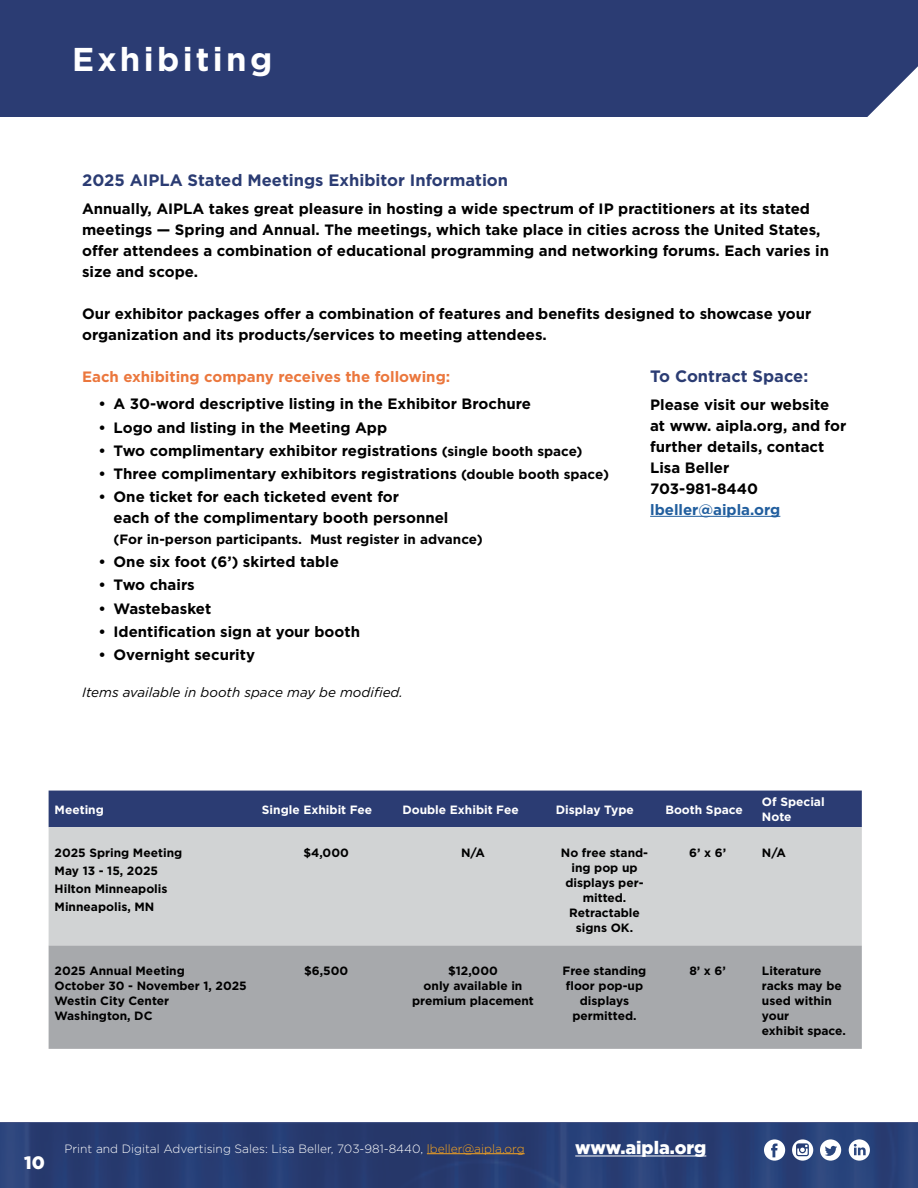
<style>
.page{position:relative;width:918px;height:1188px;background:#fff}
.page>*{position:absolute;margin:0;border:0;box-sizing:border-box;transform-origin:0 0}
.t1{font:700 33px "Gotham";letter-spacing:.1em;color:#fff}
.t2{font:900 18px "Gotham";color:#fff}
.t3{font:700 16.5px "Gotham";color:#2b3c73}
.t4{font:700 15px/21px "Gotham";color:#000}
.t5{font:700 15px "Gotham";color:#eb773d}
.t6{font:700 15px "Gotham";color:#215e9e}
.t7{font:700 13.5px "Gotham";color:#000}
.t8{font:italic 13.5px "Gotham";color:#000}
.t9{font:700 12px/15px "Gotham";color:#000}
.t10{font:300 12px "Gotham";color:#fff}
.t11{font:700 12px/15px "Gotham";color:#fff}
.s1{font-size:13.5px}
.s2{color:#f9a51e}
</style>
<div class="page">
<div style="left:0;top:1122px;width:918px;height:66px;background:#2b3c73"></div>
<hr style="left:575px;top:1156px;width:131px;height:1px;background:#fff">
<svg style="left:764px;top:1139px;width:21px;height:22px"></svg>
<svg style="left:820px;top:1139px;width:21px;height:22px"></svg>
<hr style="left:427px;top:1153px;width:98px;height:1px;background:#f9a51e">
<svg style="left:849px;top:1139px;width:21px;height:22px"></svg>
<svg style="left:792px;top:1139px;width:21px;height:22px"></svg>
<div style="left:0;top:0;width:918px;height:117px;background:#2b3c73"></div>
<hr style="left:650px;top:516px;width:130px;height:1px;background:#215e9e">
<div style="left:49px;top:791px;width:813px;height:36px;background:#2b3c73"></div>
<div style="left:49px;top:827px;width:813px;height:119px;background:#d1d3d4"></div>
<div style="left:49px;top:946px;width:813px;height:103px;background:#a7a9ac"></div>
<svg style="left:867px;top:66px;width:51px;height:51px"></svg>
<h1 class="t1" style="left:72px;top:38px;width:202px">Exhibiting</h1>
<p class="t3" style="left:82px;top:169px;width:428px">2025 AIPLA Stated Meetings Exhibitor Information</p>
<p class="t4" style="left:82px;top:198px;width:749px">Annually, AIPLA takes great pleasure in hosting a wide spectrum of IP practitioners at its stated meetings — Spring and Annual. The meetings, which take place in cities across the United States, offer attendees a combination of educational programming and networking forums. Each varies in size and scope.</p>
<p class="t4" style="left:82px;top:303px;width:731px">Our exhibitor packages offer a combination of features and benefits designed to showcase your organization and its products/services to meeting attendees.</p>
<p class="t5" style="left:82px;top:366px;width:370px">Each exhibiting company receives the following:</p>
<p class="t4" style="left:99px;top:394px;width:434px">• A 30-word descriptive listing in the Exhibitor Brochure</p>
<p class="t4" style="left:99px;top:417px;width:290px">• Logo and listing in the Meeting App</p>
<p class="t4" style="left:99px;top:440px;width:486px">• Two complimentary exhibitor registrations <span class="s1">(single booth space)</span></p>
<p class="t4" style="left:99px;top:463px;width:512px">• Three complimentary exhibitors registrations <span class="s1">(double booth space)</span></p>
<p class="t4" style="left:114px;top:486px;width:336px;text-indent:-15px">• One ticket for each ticketed event for<br>each of the complimentary booth personnel</p>
<p class="t7" style="left:114px;top:530px;width:371px">(For in-person participants. Must register in advance)</p>
<p class="t4" style="left:99px;top:551px;width:242px">• One six foot (6’) skirted table</p>
<p class="t4" style="left:99px;top:575px;width:98px">• Two chairs</p>
<p class="t4" style="left:99px;top:598px;width:114px">• Wastebasket</p>
<p class="t4" style="left:99px;top:621px;width:263px">• Identification sign at your booth</p>
<p class="t4" style="left:99px;top:644px;width:158px">• Overnight security</p>
<p class="t8" style="left:82px;top:683px;width:322px">Items available in booth space may be modified.</p>
<p class="t3" style="left:650px;top:365px;width:160px">To Contract Space:</p>
<p class="t4" style="left:650px;top:394px;width:198px">Please visit our website at www. aipla.org, and for further details, contact<br>Lisa Beller<br>703-981-8440</p>
<p class="t6" style="left:650px;top:500px;width:132px">lbeller@aipla.org</p>
<p class="t11" style="left:55px;top:802px;width:51px">Meeting</p>
<p class="t11" style="left:262px;top:802px;width:112px">Single Exhibit Fee</p>
<p class="t11" style="left:402px;top:802px;width:118px">Double Exhibit Fee</p>
<p class="t11" style="left:556px;top:802px;width:80px">Display Type</p>
<p class="t11" style="left:665px;top:802px;width:79px">Booth Space</p>
<p class="t11" style="left:762px;top:794px;width:64px">Of Special<br>Note</p>
<p class="t9" style="left:55px;top:844px;width:129px;line-height:18px">2025 Spring Meeting<br>May 13 - 15, 2025<br>Hilton Minneapolis<br>Minneapolis, MN</p>
<p class="t9" style="left:303px;top:845px;width:47px">$4,000</p>
<p class="t9" style="left:461px;top:845px;width:25px">N/A</p>
<p class="t9" style="left:561px;top:845px;width:89px;text-align:center">No free stand&shy;ing pop up displays per&shy;mitted.<br>Retractable signs OK.</p>
<p class="t9" style="left:689px;top:845px;width:38px">6’ x 6’</p>
<p class="t9" style="left:762px;top:845px;width:25px">N/A</p>
<p class="t9" style="left:55px;top:964px;width:194px">2025 Annual Meeting<br>October 30 - November 1, 2025<br>Westin City Center<br>Washington, DC</p>
<p class="t9" style="left:304px;top:964px;width:46px">$6,500</p>
<p class="t9" style="left:412px;top:964px;width:123px;text-align:center">$12,000<br>only available in premium placement</p>
<p class="t9" style="left:563px;top:964px;width:85px;text-align:center">Free standing floor pop-up displays permitted.</p>
<p class="t9" style="left:689px;top:964px;width:38px">8’ x 6’</p>
<p class="t9" style="left:762px;top:964px;width:85px">Literature racks may be used within your<br>exhibit space.</p>
<p class="t2" style="left:24px;top:1150px;width:22px">10</p>
<p class="t10" style="left:64px;top:1141px;width:462px">Print and Digital Advertising Sales: Lisa Beller, 703-981-8440, <span class="s2">lbeller@aipla.org</span></p>
<p class="t2" style="left:575px;top:1135px;width:133px">www.aipla.org</p>
</div>
